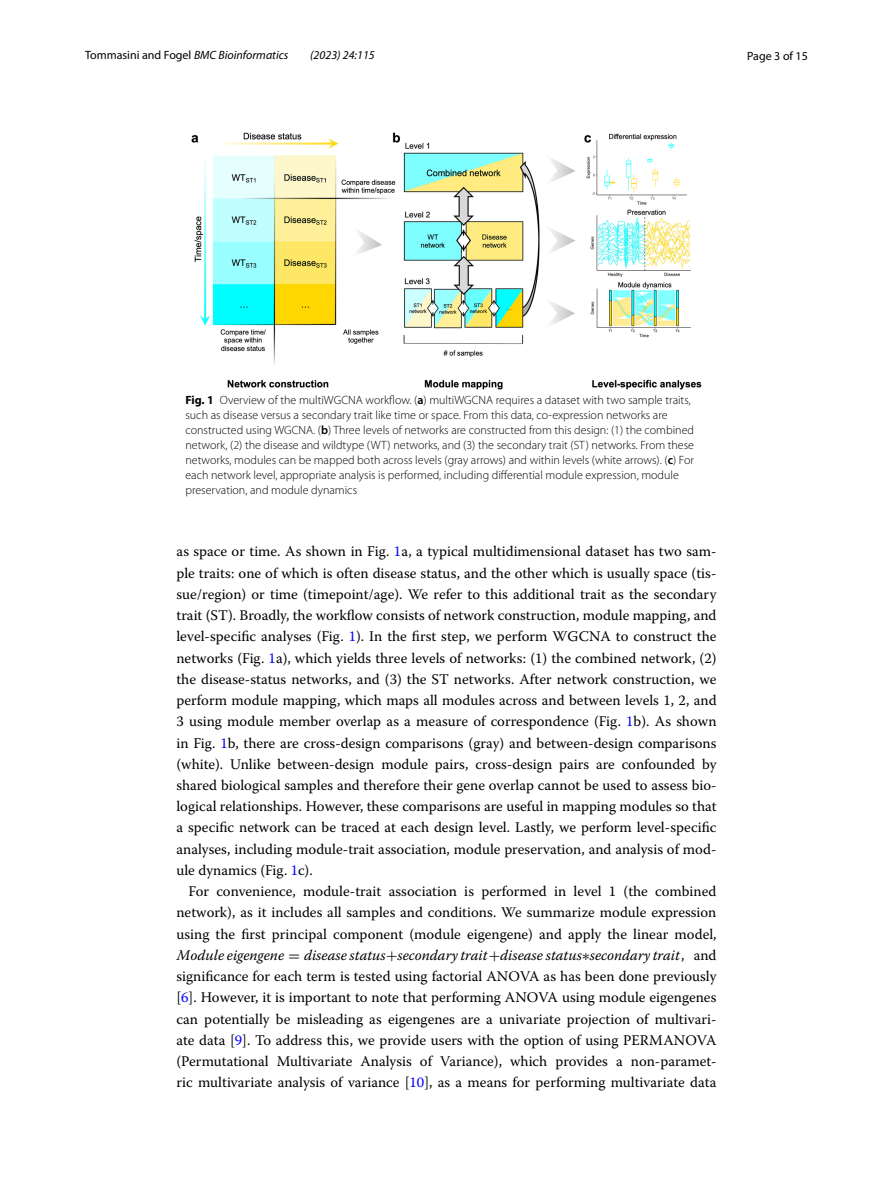
<style>
.page{position:relative;width:893px;height:1187px;background:#fff}
.page>*{position:absolute;margin:0;border:0;box-sizing:border-box;transform-origin:0 0}
.t1{font:14.7px/21.3px "Warnock Pro";color:#000;text-align:justify}
.t2{font:300 12px/15px "Myriad Pro";color:#000}
.t3{font:12px "Myriad Pro";color:#000}
.t4{font:italic 12px "Myriad Pro";color:#000}
.s1{font-style:italic}
.s2{font-weight:700}
.s3{font-weight:600}
.s4{color:#00f}
.s5{font-family:"MTSYN"}
</style>
<div class="page">
<img style="left:191px;top:133px;width:511px;height:256px">
<p class="t3" style="left:85px;top:48px;width:205px">Tommasini and Fogel <span class="s1">BMC Bioinformatics</span></p>
<p class="t4" style="left:310px;top:48px;width:66px">(2023) 24:115</p>
<p class="t3" style="left:747px;top:48px;width:62px">Page 3 of 15</p>
<p class="t2" style="left:185px;top:393px;width:510px"><span class="s2">Fig. 1</span> Overview of the multiWGCNA workflow. (<span class="s3">a</span>) multiWGCNA requires a dataset with two sample traits, such as disease versus a secondary trait like time or space. From this data, co-expression networks are constructed using WGCNA. (<span class="s3">b</span>) Three levels of networks are constructed from this design: (1) the combined network, (2) the disease and wildtype (WT) networks, and (3) the secondary trait (ST) networks. From these networks, modules can be mapped both across levels (gray arrows) and within levels (white arrows). (<span class="s3">c</span>) For each network level, appropriate analysis is performed, including differential module expression, module preservation, and module dynamics</p>
<p class="t1" style="left:176px;top:540px;width:542px">as space or time. As shown in Fig. <span class="s4">1</span>a, a typical multidimensional dataset has two sam&shy;ple traits: one of which is often disease status, and the other which is usually space (tis&shy;sue/region) or time (timepoint/age). We refer to this additional trait as the secondary trait (ST). Broadly, the workflow consists of network construction, module mapping, and level-specific analyses (Fig. <span class="s4">1</span>). In the first step, we perform WGCNA to construct the networks (Fig. <span class="s4">1</span>a), which yields three levels of networks: (1) the combined network, (2) the disease-status networks, and (3) the ST networks. After network construction, we perform module mapping, which maps all modules across and between levels 1, 2, and 3 using module member overlap as a measure of correspondence (Fig. <span class="s4">1</span>b). As shown in Fig. <span class="s4">1</span>b, there are cross-design comparisons (gray) and between-design comparisons (white). Unlike between-design module pairs, cross-design pairs are confounded by shared biological samples and therefore their gene overlap cannot be used to assess bio&shy;logical relationships. However, these comparisons are useful in mapping modules so that a specific network can be traced at each design level. Lastly, we perform level-specific analyses, including module-trait association, module preservation, and analysis of mod&shy;ule dynamics (Fig. <span class="s4">1</span>c).</p>
<p class="t1" style="left:176px;top:880px;width:542px;text-indent:12px">For convenience, module-trait association is performed in level 1 (the combined network), as it includes all samples and conditions. We summarize module expression using the first principal component (module eigengene) and apply the linear model, <span class="s1">Module eigengene</span> <span class="s5">=</span> <span class="s1">disease status</span><span class="s5">+</span><span class="s1">secondary trait</span><span class="s5">+</span><span class="s1">disease status</span><span class="s5">∗</span><span class="s1">secondary trait</span>, and significance for each term is tested using factorial ANOVA as has been done previously [<span class="s4">6</span>]. However, it is important to note that performing ANOVA using module eigengenes can potentially be misleading as eigengenes are a univariate projection of multivari&shy;ate data [<span class="s4">9</span>]. To address this, we provide users with the option of using PERMANOVA (Permutational Multivariate Analysis of Variance), which provides a non-paramet&shy;ric multivariate analysis of variance [<span class="s4">10</span>], as a means for performing multivariate data</p>
</div>
